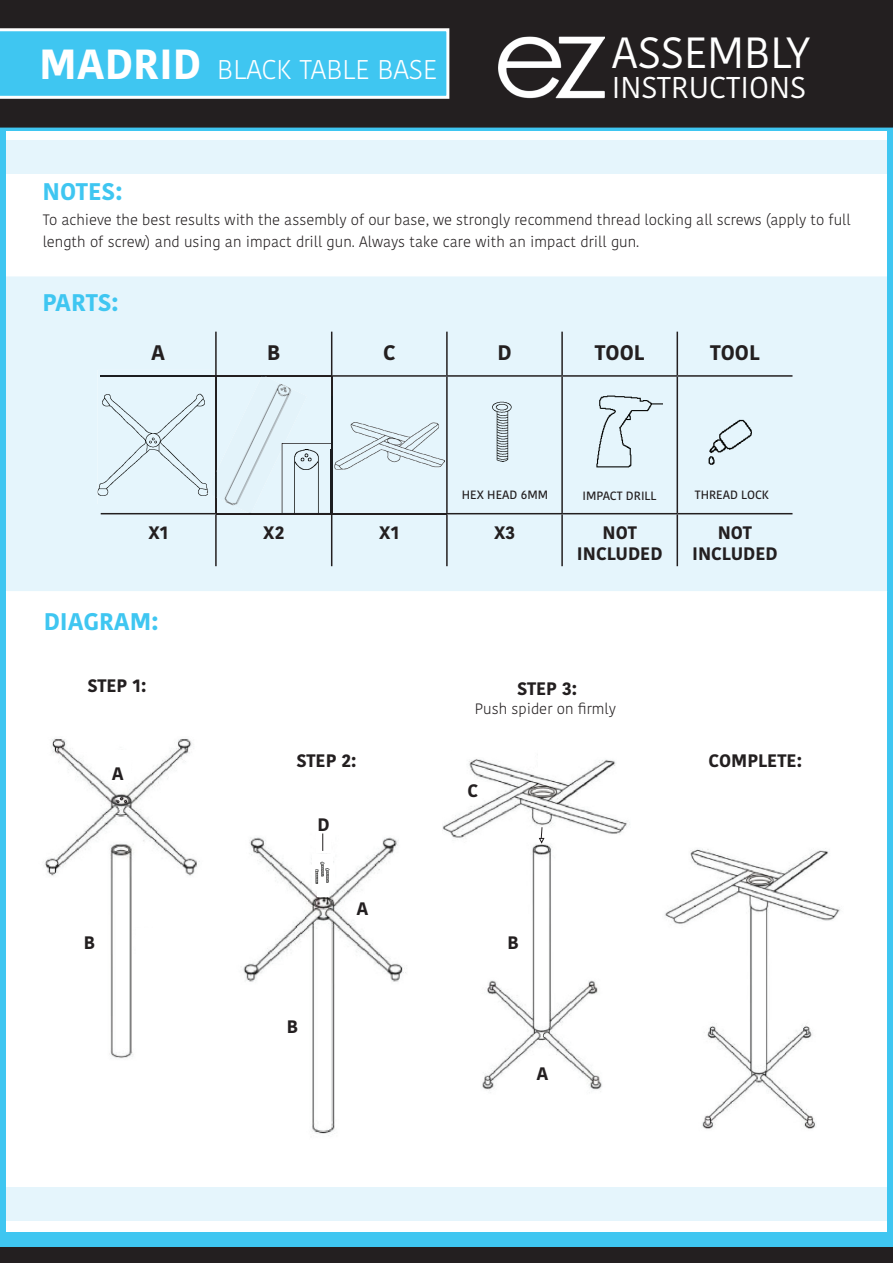
<style>
.page{position:relative;width:893px;height:1263px;background:#fff}
.page>*{position:absolute;margin:0;border:0;box-sizing:border-box;transform-origin:0 0}
.t1{font:43.5px "Kohinoor Devanagari";color:#fff}
.t2{font:30px "Kohinoor Devanagari";color:#fff}
.t3{font:300 27px "Kohinoor Devanagari";color:#fff}
.t4{font:700 24px "Kohinoor Devanagari";color:#3fc6f1}
.t5{font:700 21px "Kohinoor Devanagari";color:#231f20}
.t6{font:700 18px/21.6px "Kohinoor Devanagari";color:#231f20;text-align:center}
.t7{font:300 15px/22.5px "Kohinoor Devanagari";color:#231f20}
.t8{font:500 12px "Kohinoor Devanagari";color:#231f20}
.s1{font-weight:700;font-size:42px}
</style>
<div class="page">
<div style="left:0;top:115px;width:893px;height:16px;background:#3fc6f1"></div>
<div style="left:0;top:117px;width:6px;height:1146px;background:#3fc6f1"></div>
<div style="left:888px;top:117px;width:5px;height:1146px;background:#3fc6f1"></div>
<div style="left:0;top:0;width:893px;height:128px;background:#231f20"></div>
<svg style="left:0;top:28px;width:449px;height:71px;background:#50caf0"></svg>
<div style="left:6px;top:141px;width:882px;height:33px;background:#e5f5fc"></div>
<div style="left:6px;top:276px;width:882px;height:315px;background:#e5f5fc"></div>
<img style="left:498px;top:28px;width:106px;height:71px">
<div style="left:6px;top:1187px;width:882px;height:33px;background:#e5f5fc"></div>
<div style="left:0;top:1232px;width:893px;height:16px;background:#3fc6f1"></div>
<div style="left:0;top:1248px;width:893px;height:15px;background:#231f20"></div>
<hr style="left:215px;top:332px;width:2px;height:43px;background:#231f20">
<hr style="left:331px;top:332px;width:1px;height:43px;background:#231f20">
<hr style="left:446px;top:332px;width:2px;height:43px;background:#231f20">
<hr style="left:561px;top:332px;width:2px;height:43px;background:#231f20">
<hr style="left:677px;top:332px;width:1px;height:43px;background:#231f20">
<hr style="left:447px;top:375px;width:115px;height:2px;background:#231f20">
<hr style="left:446px;top:377px;width:2px;height:136px;background:#231f20">
<hr style="left:562px;top:375px;width:115px;height:2px;background:#231f20">
<hr style="left:561px;top:377px;width:2px;height:136px;background:#231f20">
<hr style="left:677px;top:375px;width:115px;height:2px;background:#231f20">
<hr style="left:677px;top:377px;width:1px;height:136px;background:#231f20">
<hr style="left:101px;top:513px;width:115px;height:1px;background:#231f20">
<hr style="left:215px;top:514px;width:2px;height:52px;background:#231f20">
<hr style="left:331px;top:514px;width:1px;height:52px;background:#231f20">
<hr style="left:447px;top:513px;width:115px;height:1px;background:#231f20">
<hr style="left:446px;top:514px;width:2px;height:52px;background:#231f20">
<hr style="left:562px;top:513px;width:115px;height:1px;background:#231f20">
<hr style="left:561px;top:514px;width:2px;height:52px;background:#231f20">
<hr style="left:677px;top:513px;width:115px;height:1px;background:#231f20">
<hr style="left:677px;top:514px;width:1px;height:52px;background:#231f20">
<img style="left:568px;top:396px;width:94px;height:76px">
<img style="left:697px;top:404px;width:55px;height:76px">
<img style="left:664px;top:849px;width:176px;height:280px">
<img style="left:462px;top:389px;width:68px;height:72px">
<img style="left:98px;top:370px;width:113px;height:134px">
<img style="left:101px;top:375px;width:105px;height:2px">
<svg style="left:206px;top:375px;width:241px;height:139px;background:#d4e2e8"></svg>
<img style="left:332px;top:397px;width:112px;height:113px">
<img style="left:43px;top:738px;width:157px;height:321px">
<div style="left:113px;top:750px;width:18px;height:32px;background:#fff"></div>
<div style="left:137px;top:928px;width:18px;height:32px;background:#fff"></div>
<img style="left:243px;top:837px;width:163px;height:299px">
<div style="left:316px;top:829px;width:15px;height:24px;background:#fff"></div>
<img style="left:442px;top:759px;width:188px;height:333px">
<div style="left:437px;top:749px;width:19px;height:21px;background:#fff;border-radius:50%"></div>
<div style="left:538px;top:745px;width:15px;height:28px;background:#fff"></div>
<svg style="left:322px;top:833px;width:1px;height:18px"></svg>
<svg style="left:538px;top:826px;width:7px;height:18px"></svg>
<div style="left:112px;top:795px;width:19px;height:11px;border:1px solid #414243;border-radius:50%"></div>
<svg style="left:117px;top:798px;width:10px;height:5px"></svg>
<div style="left:318px;top:878px;width:11px;height:19px;background:#fff"></div>
<div style="left:313px;top:854px;width:20px;height:36px;background:#fff"></div>
<img style="left:315px;top:861px;width:20px;height:23px">
<h3 class="t3" style="left:39px;top:54px;width:399px"><span class="s1">MADRID</span> BLACK TABLE BASE</h3>
<h1 class="t1" style="left:612px;top:27px;width:200px">ASSEMBLY</h1>
<h2 class="t2" style="left:612px;top:70px;width:196px">INSTRUCTIONS</h2>
<h3 class="t4" style="left:42px;top:170px;width:81px">NOTES:</h3>
<p class="t7" style="left:43px;top:208px;width:809px">To achieve the best results with the assembly of our base, we strongly recommend thread locking all screws (apply to full length of screw) and using an impact drill gun. Always take care with an impact drill gun.</p>
<h3 class="t4" style="left:42px;top:281px;width:78px">PARTS:</h3>
<h3 class="t5" style="left:151px;top:334px;width:15px">A</h3>
<h3 class="t5" style="left:267px;top:334px;width:15px">B</h3>
<h3 class="t5" style="left:383px;top:334px;width:14px">C</h3>
<h3 class="t5" style="left:497px;top:334px;width:16px">D</h3>
<h3 class="t5" style="left:595px;top:334px;width:51px">TOOL</h3>
<h3 class="t5" style="left:710px;top:334px;width:51px">TOOL</h3>
<p class="t8" style="left:462px;top:487px;width:88px">HEX HEAD 6MM</p>
<p class="t8" style="left:583px;top:488px;width:75px">IMPACT DRILL</p>
<p class="t8" style="left:695px;top:487px;width:76px">THREAD LOCK</p>
<p class="t6" style="left:148px;top:521px;width:21px">X1</p>
<p class="t6" style="left:263px;top:521px;width:22px">X2</p>
<p class="t6" style="left:379px;top:521px;width:21px">X1</p>
<p class="t6" style="left:494px;top:521px;width:22px">X3</p>
<p class="t6" style="left:577px;top:521px;width:87px">NOT<br>INCLUDED</p>
<p class="t6" style="left:692px;top:521px;width:87px">NOT<br>INCLUDED</p>
<h3 class="t4" style="left:44px;top:600px;width:116px">DIAGRAM:</h3>
<p class="t6" style="left:88px;top:674px;width:60px">STEP 1:</p>
<p class="t6" style="left:112px;top:762px;width:13px">A</p>
<p class="t6" style="left:84px;top:931px;width:13px">B</p>
<p class="t6" style="left:297px;top:749px;width:61px">STEP 2:</p>
<p class="t6" style="left:317px;top:813px;width:14px">D</p>
<p class="t6" style="left:356px;top:897px;width:13px">A</p>
<p class="t6" style="left:287px;top:1016px;width:13px">B</p>
<p class="t6" style="left:517px;top:677px;width:61px">STEP 3:</p>
<p class="t7" style="left:475px;top:697px;width:142px">Push spider on firmly</p>
<p class="t6" style="left:467px;top:779px;width:12px">C</p>
<p class="t6" style="left:507px;top:931px;width:13px">B</p>
<p class="t6" style="left:537px;top:1062px;width:13px">A</p>
<p class="t6" style="left:708px;top:749px;width:95px">COMPLETE:</p>
</div>
